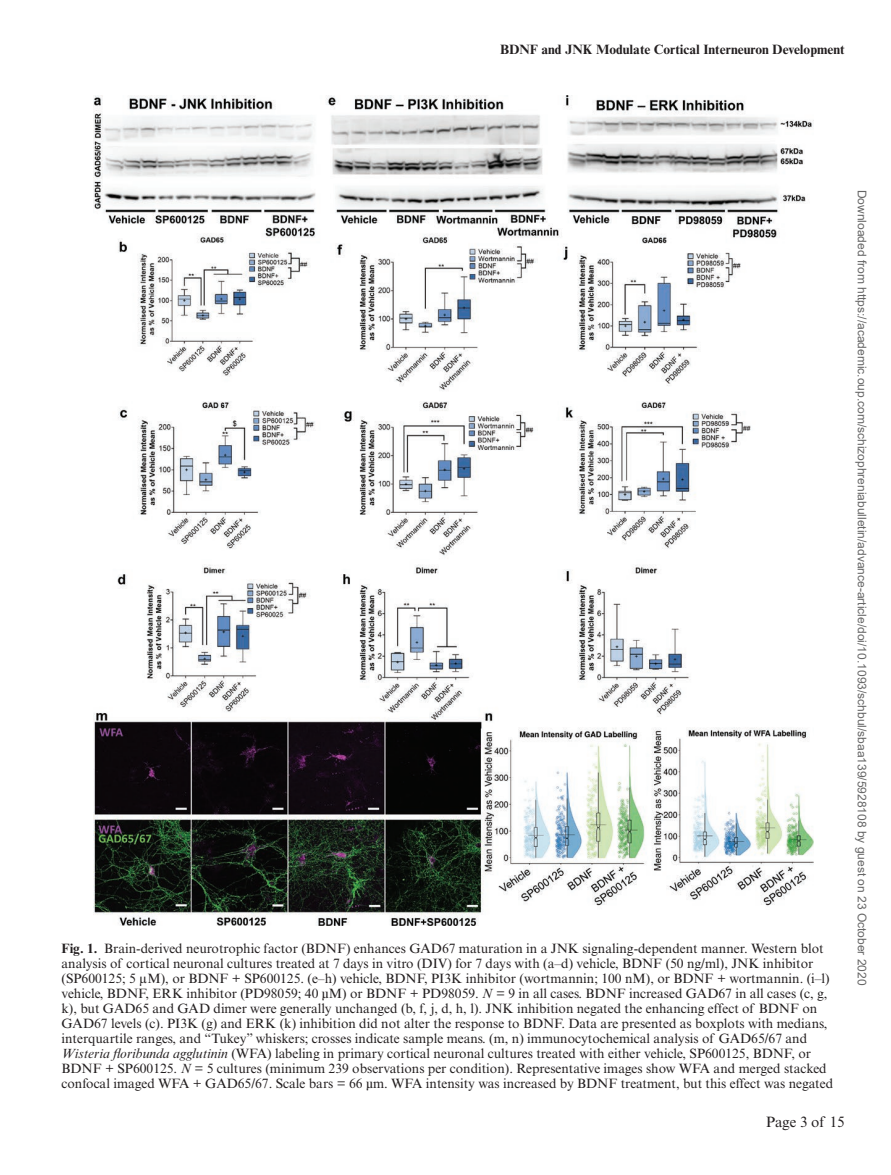
<style>
.page{position:relative;width:891px;height:1175px;background:#fff}
.page>*{position:absolute;margin:0;border:0;box-sizing:border-box;transform-origin:0 0}
.t1{font:15px "Times New Roman MT Std";color:#231f20}
.t2{font:13.5px/15px "Times New Roman MT Std";color:#231f20}
.t3{font:700 13.5px "Times New Roman MT Std";color:#231f20}
.t4{font:12px "Arial";color:#666}
.s1{font-weight:700}
.s2{font-family:"Gandhari Unicode"}
.s3{font-style:italic}
</style>
<div class="page">
<img style="left:93px;top:95px;width:720px;height:830px">
<p class="t3" style="left:500px;top:41px;width:346px">BDNF and JNK Modulate Cortical Interneuron Development</p>
<p class="t2" style="left:62px;top:940px;width:773px"><span class="s1">Fig. 1.</span> Brain-derived neurotrophic factor (BDNF) enhances GAD67 maturation in a JNK signaling-dependent manner. Western blot analysis of cortical neuronal cultures treated at 7 days in vitro (DIV) for 7 days with (a–d) vehicle, BDNF (50 ng/ml), JNK inhibitor (SP600125; 5 <span class="s2">μ</span>M), or BDNF + SP600125. (e–h) vehicle, BDNF, PI3K inhibitor (wortmannin; 100 nM), or BDNF + wortmannin. (i–l) vehicle, BDNF, ERK inhibitor (PD98059; 40 <span class="s2">µ</span>M) or BDNF + PD98059. <span class="s3">N</span> = 9 in all cases. BDNF increased GAD67 in all cases (c, g, k), but GAD65 and GAD dimer were generally unchanged (b, f, j, d, h, l). JNK inhibition negated the enhancing effect of BDNF on GAD67 levels (c). PI3K (g) and ERK (k) inhibition did not alter the response to BDNF. Data are presented as boxplots with medians, interquartile ranges, and “Tukey” whiskers; crosses indicate sample means. (m, n) immunocytochemical analysis of GAD65/67 and <span class="s3">Wisteria floribunda agglutinin</span> (WFA) labeling in primary cortical neuronal cultures treated with either vehicle, SP600125, BDNF, or BDNF + SP600125. <span class="s3">N</span> = 5 cultures (minimum 239 observations per condition). Representative images show WFA and merged stacked confocal imaged WFA + GAD65/67. Scale bars = 66 <span class="s2">µ</span>m. WFA intensity was increased by BDNF treatment, but this effect was negated</p>
<p class="t1" style="left:766px;top:1113px;width:80px">Page 3 of 15</p>
<p class="t4" style="left:866px;top:189px;width:797px;rotate:90deg">Downloaded from https://academic.oup.com/schizophreniabulletin/advance-article/doi/10.1093/schbul/sbaa139/5928108 by guest on 23 October 2020</p>
</div>
